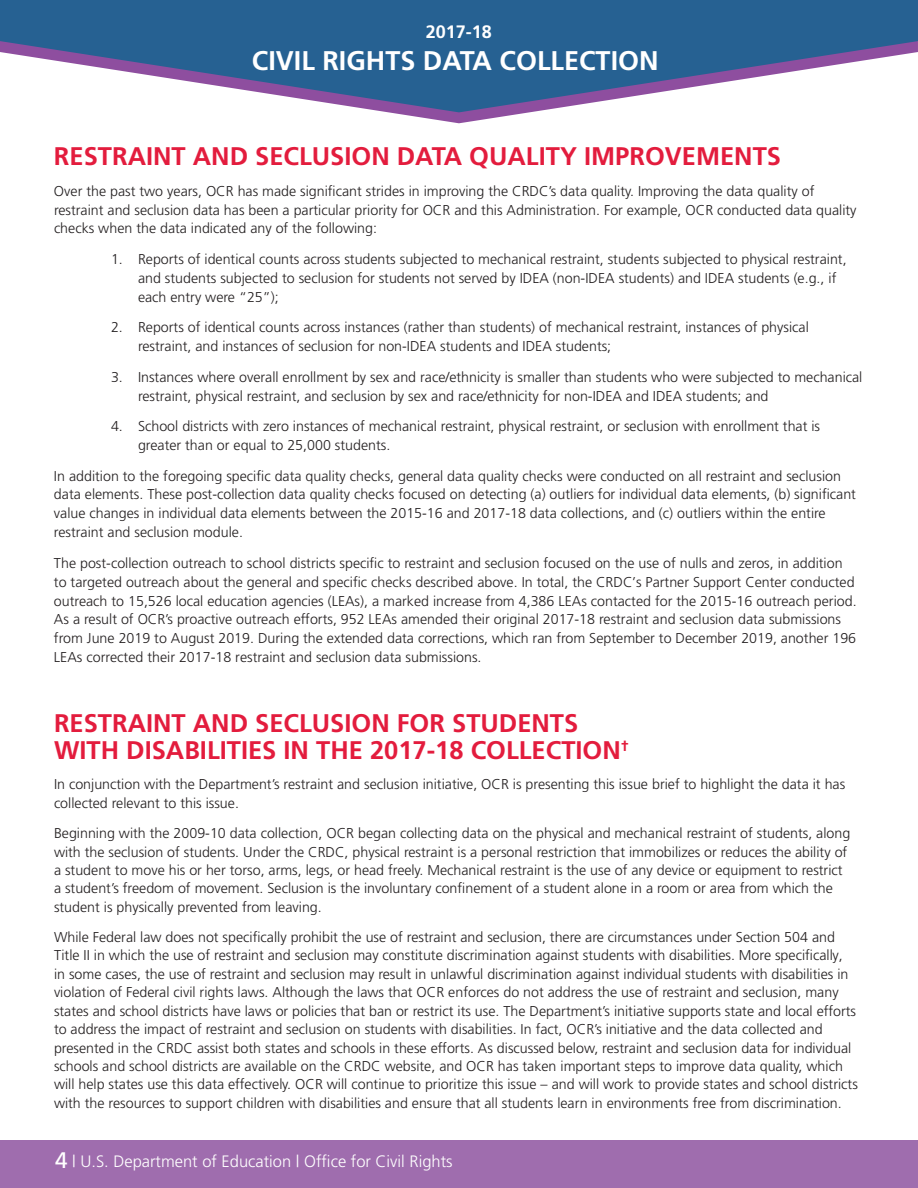
<style>
.page{position:relative;width:918px;height:1188px;background:#fff}
.page>*{position:absolute;margin:0;border:0;box-sizing:border-box;transform-origin:0 0}
.Indent{font:700 27px "Frutiger";color:#fff}
.Indent-2{font:700 25.5px/27.5px "Frutiger";color:#e31c3d}
.Indent-3{font:700 18px "Frutiger";color:#fff}
.t1{font:300 16.5px "Frutiger";color:#fff}
.Indent-4{font:300 14.25px/18.8px "Frutiger";color:#231f20}
.s1{font-weight:400;font-size:22.5px}
</style>
<div class="page">
<div style="left:0;top:1140px;width:918px;height:48px;background:#9f6dae"></div>
<svg style="left:387px;top:112px;width:144px;height:11px"></svg>
<svg style="left:0;top:0;width:917px;height:112px;fill:#266192"></svg>
<svg style="left:917px;top:0;width:1px;height:53px"></svg>
<p class="Indent-3" style="left:426px;top:21px;width:68px">2017-18</p>
<p class="Indent" style="left:252px;top:45px;width:408px">CIVIL RIGHTS DATA COLLECTION</p>
<p class="Indent-2" style="left:54px;top:142px;width:729px">RESTRAINT AND SECLUSION DATA QUALITY IMPROVEMENTS</p>
<p class="Indent-4" style="left:54px;top:181px;width:804px">Over the past two years, OCR has made significant strides in improving the CRDC’s data quality. Improving the data quality of restraint and seclusion data has been a particular priority for OCR and this Administration. For example, OCR conducted data quality checks when the data indicated any of the following:</p>
<p class="Indent-4" style="left:138px;top:250px;width:710px;text-indent:-27px">1. Reports of identical counts across students subjected to mechanical restraint, students subjected to physical restraint, and students subjected to seclusion for students not served by IDEA (non-IDEA students) and IDEA students (e.g., if each entry were “25”);</p>
<p class="Indent-4" style="left:138px;top:318px;width:672px;text-indent:-27px">2. Reports of identical counts across instances (rather than students) of mechanical restraint, instances of physical restraint, and instances of seclusion for non-IDEA students and IDEA students;</p>
<p class="Indent-4" style="left:138px;top:367px;width:726px;text-indent:-27px">3. Instances where overall enrollment by sex and race/ethnicity is smaller than students who were subjected to mechanical restraint, physical restraint, and seclusion by sex and race/ethnicity for non-IDEA and IDEA students; and</p>
<p class="Indent-4" style="left:138px;top:417px;width:684px;text-indent:-27px">4. School districts with zero instances of mechanical restraint, physical restraint, or seclusion with enrollment that is greater than or equal to 25,000 students.</p>
<p class="Indent-4" style="left:54px;top:466px;width:804px">In addition to the foregoing specific data quality checks, general data quality checks were conducted on all restraint and seclusion data elements. These post-collection data quality checks focused on detecting (a) outliers for individual data elements, (b) significant value changes in individual data elements between the 2015-16 and 2017-18 data collections, and (c) outliers within the entire restraint and seclusion module.</p>
<p class="Indent-4" style="left:54px;top:553px;width:804px">The post-collection outreach to school districts specific to restraint and seclusion focused on the use of nulls and zeros, in addition to targeted outreach about the general and specific checks described above. In total, the CRDC’s Partner Support Center conducted outreach to 15,526 local education agencies (LEAs), a marked increase from 4,386 LEAs contacted for the 2015-16 outreach period.<br>As a result of OCR’s proactive outreach efforts, 952 LEAs amended their original 2017-18 restraint and seclusion data submissions from June 2019 to August 2019. During the extended data corrections, which ran from September to December 2019, another 196<br>LEAs corrected their 2017-18 restraint and seclusion data submissions.</p>
<p class="Indent-2" style="left:54px;top:709px;width:577px">RESTRAINT AND SECLUSION FOR STUDENTS<br>WITH DISABILITIES IN THE 2017-18 COLLECTION<sup>†</sup></p>
<p class="Indent-4" style="left:54px;top:775px;width:793px;line-height:18.3px">In conjunction with the Department’s restraint and seclusion initiative, OCR is presenting this issue brief to highlight the data it has collected relevant to this issue.</p>
<p class="Indent-4" style="left:54px;top:824px;width:798px;line-height:18.3px">Beginning with the 2009-10 data collection, OCR began collecting data on the physical and mechanical restraint of students, along with the seclusion of students. Under the CRDC, physical restraint is a personal restriction that immobilizes or reduces the ability of a student to move his or her torso, arms, legs, or head freely. Mechanical restraint is the use of any device or equipment to restrict a student’s freedom of movement. Seclusion is the involuntary confinement of a student alone in a room or area from which the student is physically prevented from leaving.</p>
<p class="Indent-4" style="left:54px;top:928px;width:805px">While Federal law does not specifically prohibit the use of restraint and seclusion, there are circumstances under Section 504 and Title II in which the use of restraint and seclusion may constitute discrimination against students with disabilities. More specifically,<br>in some cases, the use of restraint and seclusion may result in unlawful discrimination against individual students with disabilities in violation of Federal civil rights laws. Although the laws that OCR enforces do not address the use of restraint and seclusion, many states and school districts have laws or policies that ban or restrict its use. The Department’s initiative supports state and local efforts to address the impact of restraint and seclusion on students with disabilities. In fact, OCR’s initiative and the data collected and presented in the CRDC assist both states and schools in these efforts. As discussed below, restraint and seclusion data for individual schools and school districts are available on the CRDC website, and OCR has taken important steps to improve data quality, which will help states use this data effectively. OCR will continue to prioritize this issue – and will work to provide states and school districts with the resources to support children with disabilities and ensure that all students learn in environments free from discrimination.</p>
<p class="t1" style="left:55px;top:1152px;width:399px"><span class="s1">4</span> | U.S. Department of Education | Office for Civil Rights</p>
</div>
